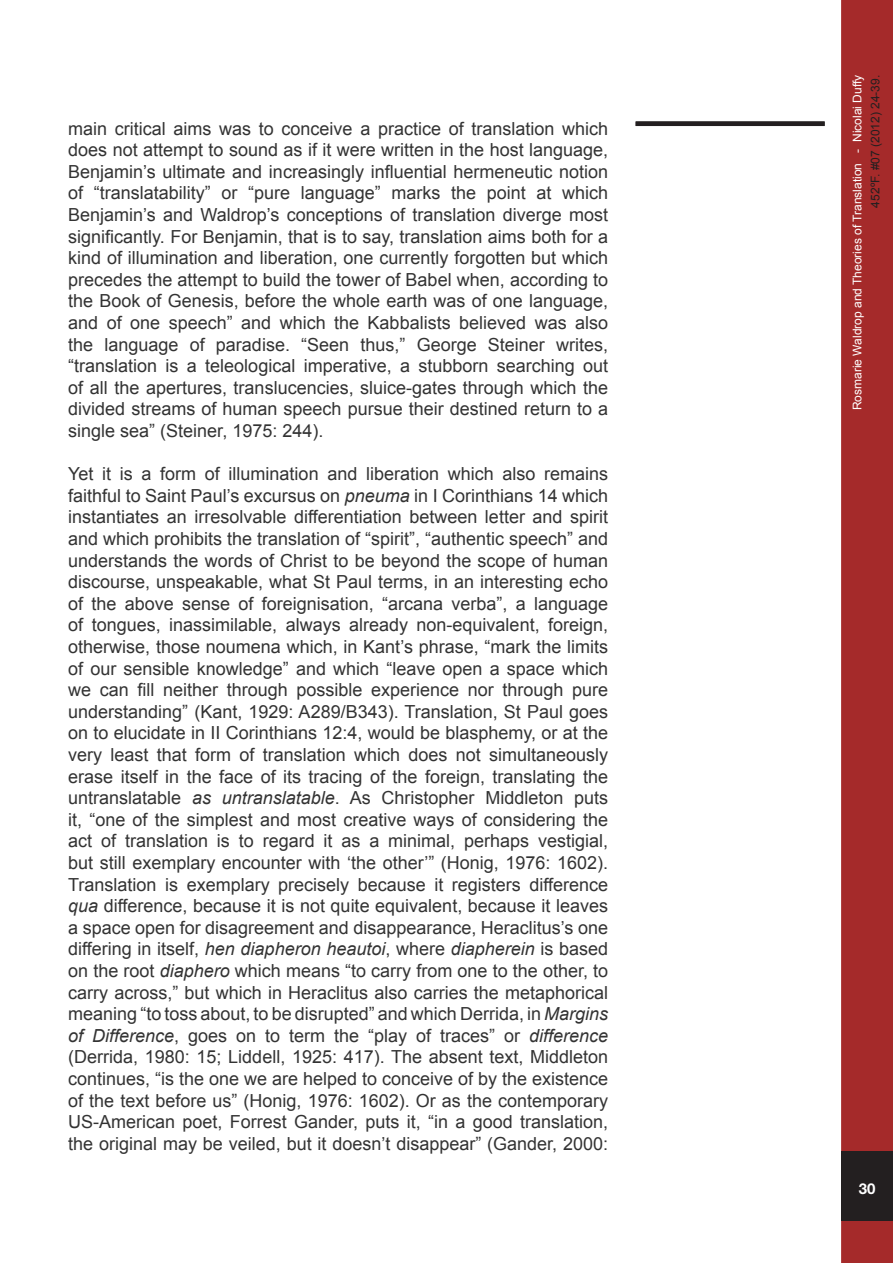
<style>
.page{position:relative;width:893px;height:1263px;background:#fff}
.page>*{position:absolute;margin:0;border:0;box-sizing:border-box;transform-origin:0 0}
.t1{font:18px/21.6px "Arial";color:#333;text-align:justify}
.t2{font:700 15px "Helvetica Neue";color:#fff}
.t3{font:12px "Arial";color:#fff}
.t4{font:12px "Arial";color:#231f20}
.s1{font-style:italic}
</style>
<div class="page">
<div style="left:843px;top:2px;width:48px;height:1259px;background:#a52a2a"></div>
<div style="left:841px;top:0;width:52px;height:1263px;border:3px solid #a52a2a"></div>
<div style="left:841px;top:1151px;width:52px;height:70px;background:#231f20"></div>
<div style="left:636px;top:121px;width:189px;height:5px;background:#231f20"></div>
<p class="t1" style="left:68px;top:118px;width:541px">main critical aims was to conceive a practice of translation which does not attempt to sound as if it were written in the host language, Benjamin’s ultimate and increasingly influential hermeneutic notion of “translatability” or “pure language” marks the point at which Benjamin’s and Waldrop’s conceptions of translation diverge most significantly. For Benjamin, that is to say, translation aims both for a kind of illumination and liberation, one currently forgotten but which precedes the attempt to build the tower of Babel when, according to the Book of Genesis, before the whole earth was of one language, and of one speech” and which the Kabbalists believed was also the language of paradise. “Seen thus,” George Steiner writes, “translation is a teleological imperative, a stubborn searching out of all the apertures, translucencies, sluice-gates through which the divided streams of human speech pursue their destined return to a single sea” (Steiner, 1975: 244).</p>
<p class="t1" style="left:68px;top:463px;width:541px">Yet it is a form of illumination and liberation which also remains faithful to Saint Paul’s excursus on <span class="s1">pneuma</span> in I Corinthians 14 which instantiates an irresolvable differentiation between letter and spirit and which prohibits the translation of “spirit”, “authentic speech” and understands the words of Christ to be beyond the scope of human discourse, unspeakable, what St Paul terms, in an interesting echo of the above sense of foreignisation, “arcana verba”, a language of tongues, inassimilable, always already non-equivalent, foreign, otherwise, those noumena which, in Kant’s phrase, “mark the limits of our sensible knowledge” and which “leave open a space which we can fill neither through possible experience nor through pure understanding” (Kant, 1929: A289/B343). Translation, St Paul goes on to elucidate in II Corinthians 12:4, would be blasphemy, or at the very least that form of translation which does not simultaneously erase itself in the face of its tracing of the foreign, translating the untranslatable <span class="s1">as untranslatable</span>. As Christopher Middleton puts it, “one of the simplest and most creative ways of considering the act of translation is to regard it as a minimal, perhaps vestigial, but still exemplary encounter with ‘the other’” (Honig, 1976: 1602).<br>Translation is exemplary precisely because it registers difference <span class="s1">qua</span> difference, because it is not quite equivalent, because it leaves a space open for disagreement and disappearance, Heraclitus’s one differing in itself, <span class="s1">hen diapheron heautoi</span>, where <span class="s1">diapherein</span> is based on the root <span class="s1">diaphero</span> which means “to carry from one to the other, to carry across,” but which in Heraclitus also carries the metaphorical meaning “to toss about, to be disrupted” and which Derrida, in <span class="s1">Margins of Difference</span>, goes on to term the “play of traces” or <span class="s1">difference </span>(Derrida, 1980: 15; Liddell, 1925: 417). The absent text, Middleton continues, “is the one we are helped to conceive of by the existence of the text before us” (Honig, 1976: 1602). Or as the contemporary US-American poet, Forrest Gander, puts it, “in a good translation, the original may be veiled, but it doesn’t disappear” (Gander, 2000:</p>
<p class="t3" style="left:850px;top:410px;width:337px;rotate:-90deg">Rosmarie Waldrop and Theories of Translation - Nicolai Duffy</p>
<p class="t4" style="left:868px;top:207px;width:134px;rotate:-90deg">452ºF. #07 (2012) 24-39.</p>
<p class="t2" style="left:859px;top:1179px;width:18px">30</p>
</div>
